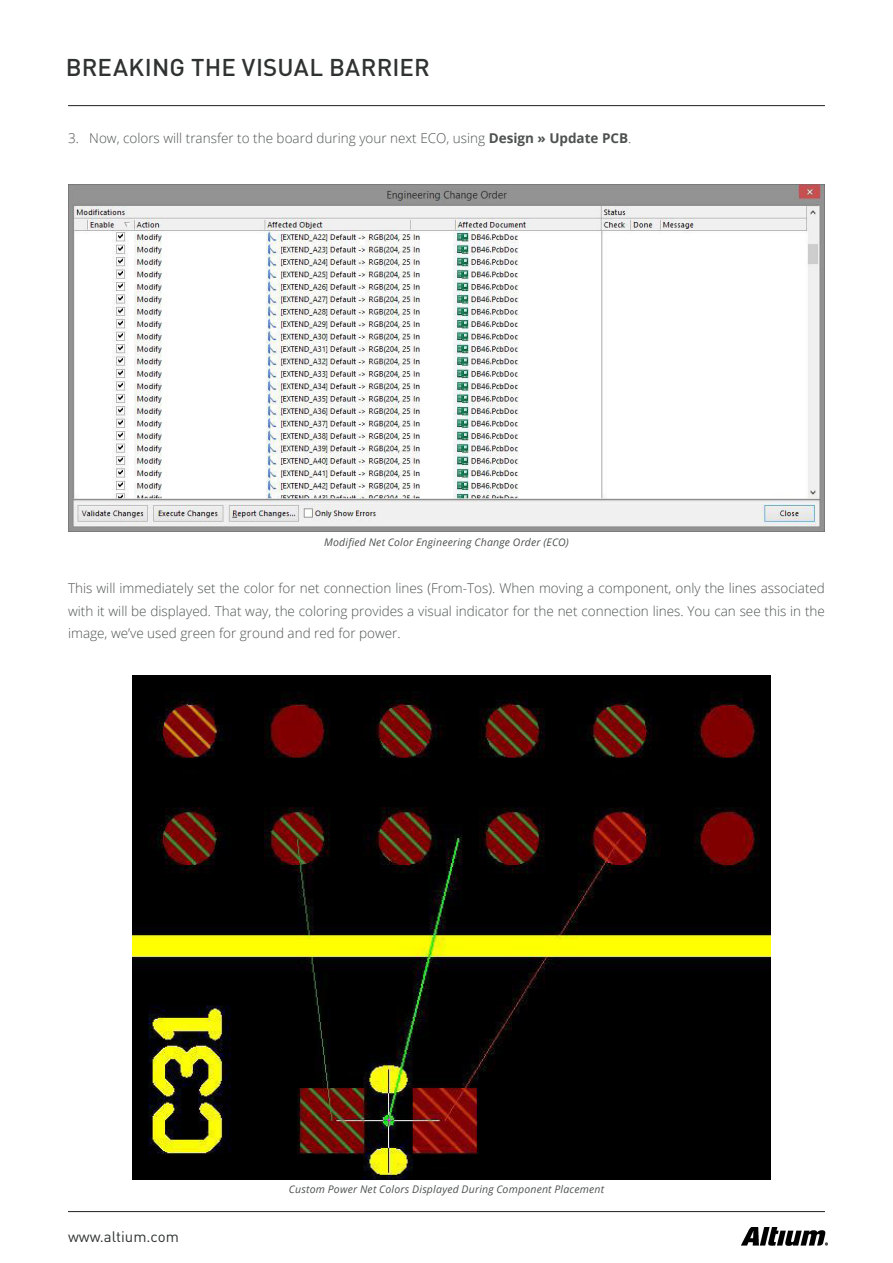
<style>
.page{position:relative;width:893px;height:1263px;background:#fff}
.page>*{position:absolute;margin:0;border:0;box-sizing:border-box;transform-origin:0 0}
.t1{font:500 24px "DIN Pro";letter-spacing:.005em;color:#303232}
.t2{font:15px "DIN Pro";color:#303232}
.Basic_Content{font:300 13.5px/22.5px "Open Sans";color:#4f5151;text-align:justify}
.t3{font:italic 10.5px "Open Sans";letter-spacing:.02em;color:#4f5151}
.s1{font-weight:700}
</style>
<div class="page">
<img style="left:742px;top:1227px;width:85px;height:19px">
<hr style="left:68px;top:1211px;width:757px;height:1px;background:#231f20">
<hr style="left:68px;top:105px;width:757px;height:1px;background:#231f20">
<img style="left:68px;top:185px;width:757px;height:346px">
<img style="left:133px;top:675px;width:638px;height:504px">
<h1 class="t1" style="left:66px;top:51px;width:365px">BREAKING THE VISUAL BARRIER</h1>
<p class="Basic_Content" style="left:68px;top:127px;width:9px">3</p>
<p class="Basic_Content" style="left:89px;top:127px;width:544px">Now, colors will transfer to the board during your next ECO, using <span class="s1">Design » Update PCB</span>.</p>
<p class="Basic_Content" style="left:68px;top:127px;width:12px">1.</p>
<p class="t3" style="left:324px;top:535px;width:246px">Modified Net Color Engineering Change Order (ECO)</p>
<p class="Basic_Content" style="left:68px;top:577px;width:758px">This will immediately set the color for net connection lines (From-Tos). When moving a component, only the lines associated with it will be displayed. That way, the coloring provides a visual indicator for the net connection lines. You can see this in the image, we’ve used green for ground and red for power.</p>
<p class="t2" style="left:68px;top:1226px;width:112px">www.altium.com</p>
<p class="t3" style="left:289px;top:1182px;width:317px">Custom Power Net Colors Displayed During Component Placement</p>
</div>
